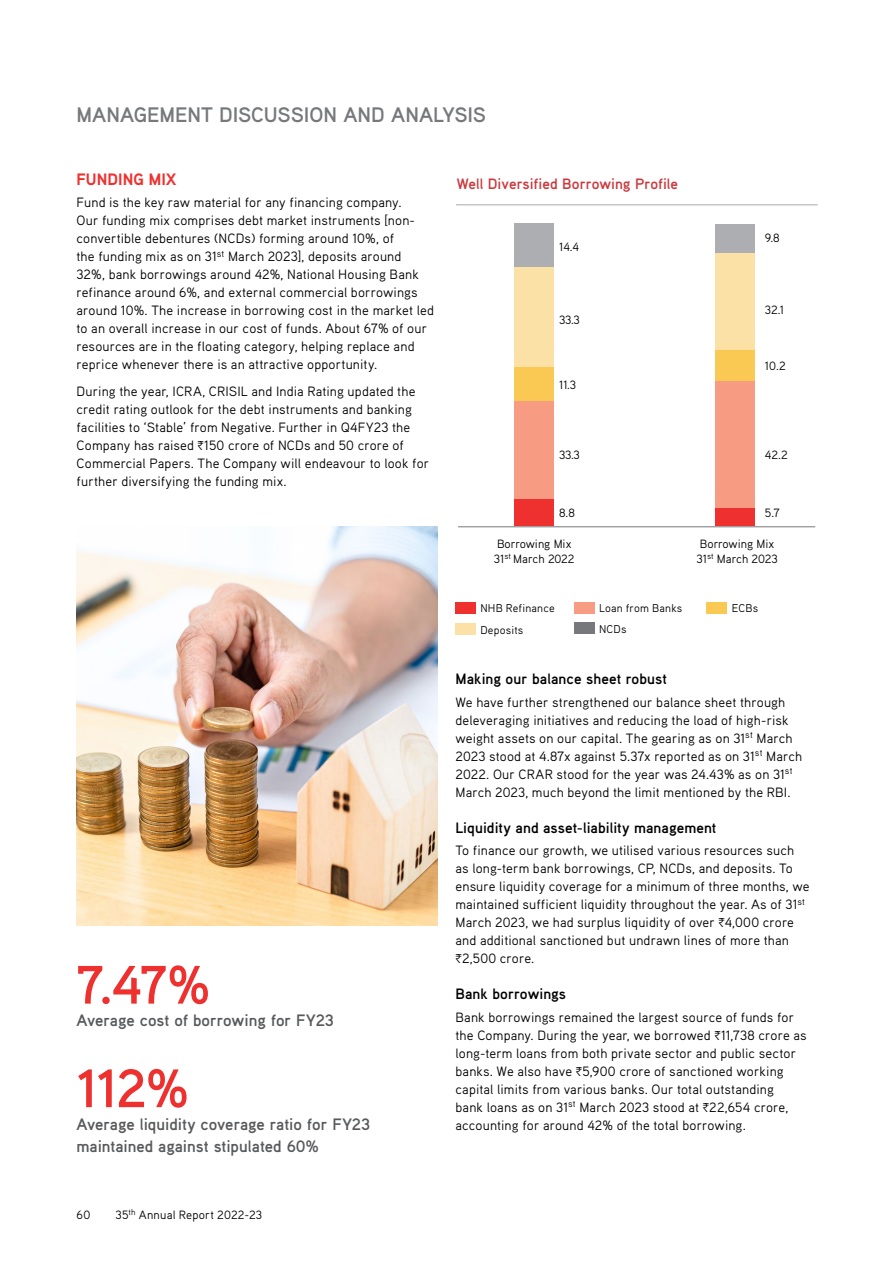
<style>
.page{position:relative;width:893px;height:1263px;background:#fff}
.page>*{position:absolute;margin:0;border:0;box-sizing:border-box;transform-origin:0 0}
.t1{font:700 54px "Aaux Pro";color:#ee312f}
.t2{font:700 21px "Aaux Pro";color:#77787b}
.t3{font:700 16.5px/22.5px "Aaux Pro";letter-spacing:-.005em;color:#58595b}
.t4{font:700 16.5px "Aaux Next";letter-spacing:.005em;color:#ee312f}
.t5{font:700 15px "Aaux Pro";letter-spacing:.005em;color:#000}
.t6{font:700 15px "Aaux Pro";color:#cb393e}
.t7{font:13.5px/18px "Aaux Pro";letter-spacing:.01em;color:#000}
.t8{font:12px/14.4px "Aaux Pro";color:#000}
.t9{font:12px "Aaux Pro";letter-spacing:.02em;color:#000}
.t10{font:11.25px/21.8px "Aaux Pro";letter-spacing:.015em;color:#000}
.s1{font-family:"ITF Rupee"}
</style>
<div class="page">
<img style="left:77px;top:526px;width:360px;height:400px">
<div style="left:514px;top:224px;width:39px;height:43px;background:#acaeb1"></div>
<div style="left:715px;top:224px;width:39px;height:29px;background:#acaeb1"></div>
<div style="left:514px;top:267px;width:39px;height:101px;background:#fce1a7"></div>
<div style="left:715px;top:253px;width:39px;height:97px;background:#fce1a7"></div>
<div style="left:514px;top:368px;width:39px;height:34px;background:#f9c954"></div>
<div style="left:715px;top:350px;width:39px;height:31px;background:#f9c954"></div>
<div style="left:514px;top:402px;width:39px;height:97px;background:#f79b82"></div>
<div style="left:715px;top:381px;width:39px;height:127px;background:#f79b82"></div>
<div style="left:514px;top:499px;width:39px;height:26px;background:#ee312f"></div>
<div style="left:715px;top:508px;width:39px;height:17px;background:#ee312f"></div>
<div style="left:455px;top:602px;width:21px;height:12px;background:#ee312f"></div>
<div style="left:455px;top:623px;width:21px;height:12px;background:#fce1a7"></div>
<div style="left:574px;top:602px;width:20px;height:12px;background:#f79b82"></div>
<div style="left:574px;top:622px;width:20px;height:12px;background:#77787b"></div>
<div style="left:707px;top:602px;width:20px;height:12px;background:#f9c954"></div>
<hr style="left:458px;top:526px;width:357px;height:1px;background:#77787b">
<hr style="left:456px;top:204px;width:362px;height:1px;background:#aba7a7">
<h2 class="t2" style="left:77px;top:101px;width:411px">MANAGEMENT DISCUSSION AND ANALYSIS</h2>
<p class="t4" style="left:77px;top:167px;width:101px">FUNDING MIX</p>
<p class="t7" style="left:77px;top:193px;width:359px">Fund is the key raw material for any financing company.<br>Our funding mix comprises debt market instruments [non&shy;convertible debentures (NCDs) forming around 10%, of<br>the funding mix as on 31<sup>st</sup> March 2023], deposits around<br>32%, bank borrowings around 42%, National Housing Bank refinance around 6%, and external commercial borrowings around 10%. The increase in borrowing cost in the market led to an overall increase in our cost of funds. About 67% of our resources are in the floating category, helping replace and reprice whenever there is an attractive opportunity.</p>
<p class="t7" style="left:77px;top:382px;width:354px">During the year, ICRA, CRISIL and India Rating updated the credit rating outlook for the debt instruments and banking facilities to ‘Stable’ from Negative. Further in Q4FY23 the Company has raised <span class="s1">H</span>150 crore of NCDs and 50 crore of Commercial Papers. The Company will endeavour to look for further diversifying the funding mix.</p>
<h1 class="t1" style="left:77px;top:950px;width:136px">7.47%</h1>
<p class="t3" style="left:77px;top:1009px;width:259px">Average cost of borrowing for FY23</p>
<h1 class="t1" style="left:77px;top:1054px;width:114px">112%</h1>
<p class="t3" style="left:77px;top:1112px;width:295px">Average liquidity coverage ratio for FY23 maintained against stipulated 60%</p>
<p class="t8" style="left:77px;top:1207px;width:15px">60</p>
<p class="t9" style="left:116px;top:1207px;width:148px">35<sup>th</sup> Annual Report 2022-23</p>
<p class="t6" style="left:457px;top:174px;width:223px">Well Diversified Borrowing Profile</p>
<p class="t8" style="left:559px;top:240px;width:22px">14.4</p>
<p class="t8" style="left:559px;top:312px;width:22px">33.3</p>
<p class="t8" style="left:559px;top:377px;width:18px">11.3</p>
<p class="t8" style="left:765px;top:231px;width:16px">9.8</p>
<p class="t8" style="left:765px;top:302px;width:21px">32.1</p>
<p class="t8" style="left:765px;top:358px;width:22px">10.2</p>
<p class="t8" style="left:559px;top:447px;width:22px">33.3</p>
<p class="t8" style="left:765px;top:447px;width:24px">42.2</p>
<p class="t8" style="left:559px;top:506px;width:17px">8.8</p>
<p class="t8" style="left:765px;top:506px;width:17px">5.7</p>
<p class="t8" style="left:494px;top:537px;width:82px">Borrowing Mix<br>31<sup>st</sup> March 2022</p>
<p class="t8" style="left:696px;top:537px;width:83px">Borrowing Mix<br>31<sup>st</sup> March 2023</p>
<p class="t10" style="left:480px;top:597px;width:76px">NHB Refinance<br>Deposits</p>
<p class="t10" style="left:599px;top:598px;width:85px;line-height:20.4px">Loan from Banks<br>NCDs</p>
<p class="t10" style="left:732px;top:597px;width:28px">ECBs</p>
<p class="t5" style="left:455px;top:669px;width:213px">Making our balance sheet robust</p>
<p class="t7" style="left:455px;top:692px;width:348px">We have further strengthened our balance sheet through deleveraging initiatives and reducing the load of high-risk weight assets on our capital. The gearing as on 31<sup>st</sup> March 2023 stood at 4.87x against 5.37x reported as on 31<sup>st</sup> March 2022. Our CRAR stood for the year was 24.43% as on 31<sup>st </sup>March 2023, much beyond the limit mentioned by the RBI.</p>
<p class="t5" style="left:455px;top:818px;width:262px">Liquidity and asset-liability management</p>
<p class="t7" style="left:455px;top:841px;width:356px">To finance our growth, we utilised various resources such as long-term bank borrowings, CP, NCDs, and deposits. To ensure liquidity coverage for a minimum of three months, we maintained sufficient liquidity throughout the year. As of 31<sup>st </sup>March 2023, we had surplus liquidity of over <span class="s1">H</span>4,000 crore and additional sanctioned but undrawn lines of more than <span class="s1">H</span>2,500 crore.</p>
<p class="t5" style="left:455px;top:984px;width:112px">Bank borrowings</p>
<p class="t7" style="left:455px;top:1007px;width:353px">Bank borrowings remained the largest source of funds for the Company. During the year, we borrowed <span class="s1">H</span>11,738 crore as long-term loans from both private sector and public sector banks. We also have <span class="s1">H</span>5,900 crore of sanctioned working capital limits from various banks. Our total outstanding<br>bank loans as on 31<sup>st</sup> March 2023 stood at <span class="s1">H</span>22,654 crore, accounting for around 42% of the total borrowing.</p>
</div>
